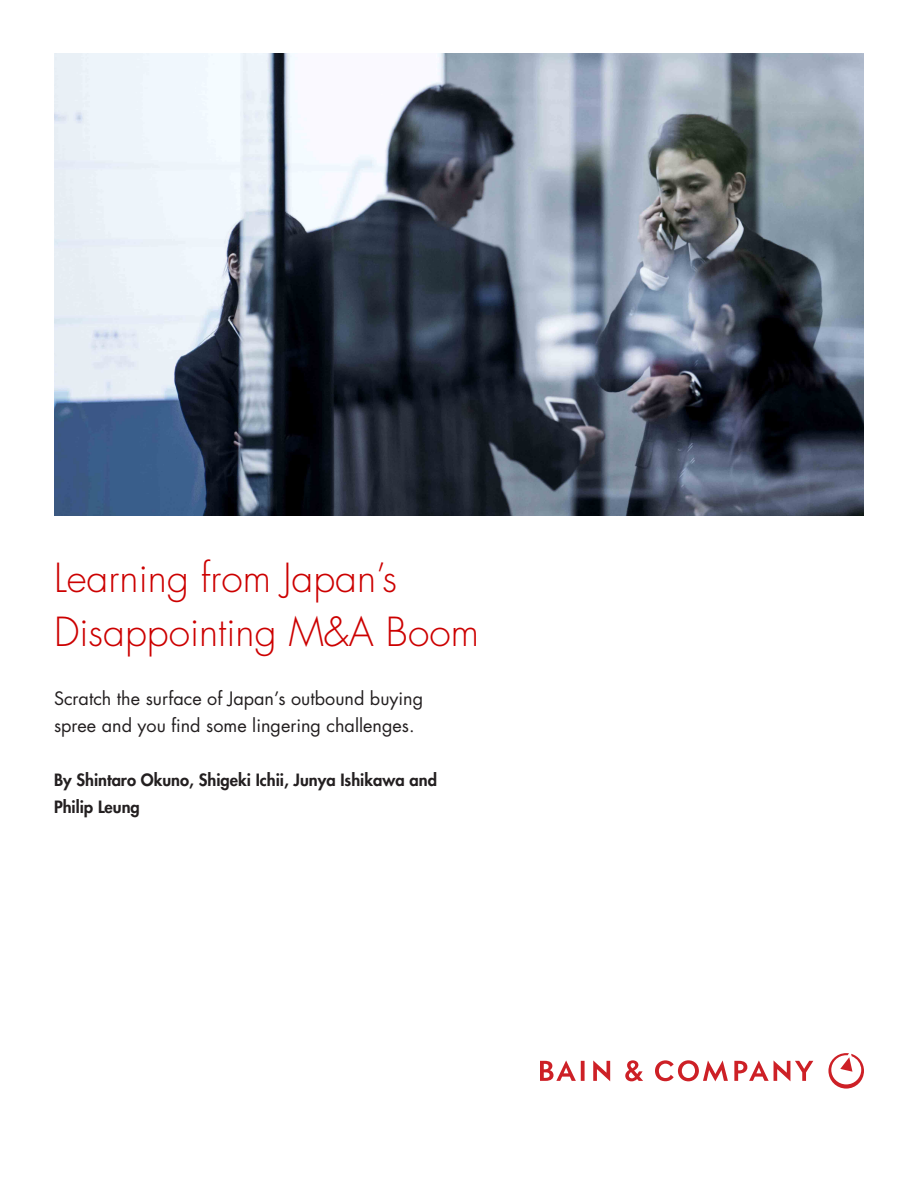
<style>
.page{position:relative;width:918px;height:1188px;background:#fff}
.page>*{position:absolute;margin:0;border:0;box-sizing:border-box;transform-origin:0 0}
.Headline{font:300 39px/54px "Futura";color:#c00}
.Subtitle{font:18px/27px "Futura";color:#231f20}
.Subtitle-2{font:800 16.5px/27px "Futura";color:#231f20}
</style>
<div class="page">
<svg style="left:655px;top:1060px;width:73px;height:21px"></svg>
<svg style="left:593px;top:1060px;width:17px;height:21px"></svg>
<svg style="left:540px;top:1060px;width:45px;height:21px"></svg>
<svg style="left:625px;top:1060px;width:18px;height:21px"></svg>
<svg style="left:734px;top:1060px;width:79px;height:21px"></svg>
<svg style="left:828px;top:1053px;width:36px;height:36px"></svg>
<img style="left:54px;top:53px;width:810px;height:463px">
<p class="Headline" style="left:54px;top:552px;width:426px">Learning from Japan’s<br>Disappointing M&amp;A Boom</p>
<p class="Subtitle" style="left:54px;top:686px;width:371px">Scratch the surface of Japan’s outbound buying spree and you find some lingering challenges.</p>
<p class="Subtitle-2" style="left:54px;top:767px;width:385px">By Shintaro Okuno, Shigeki Ichii, Junya Ishikawa and<br>Philip Leung</p>
</div>
